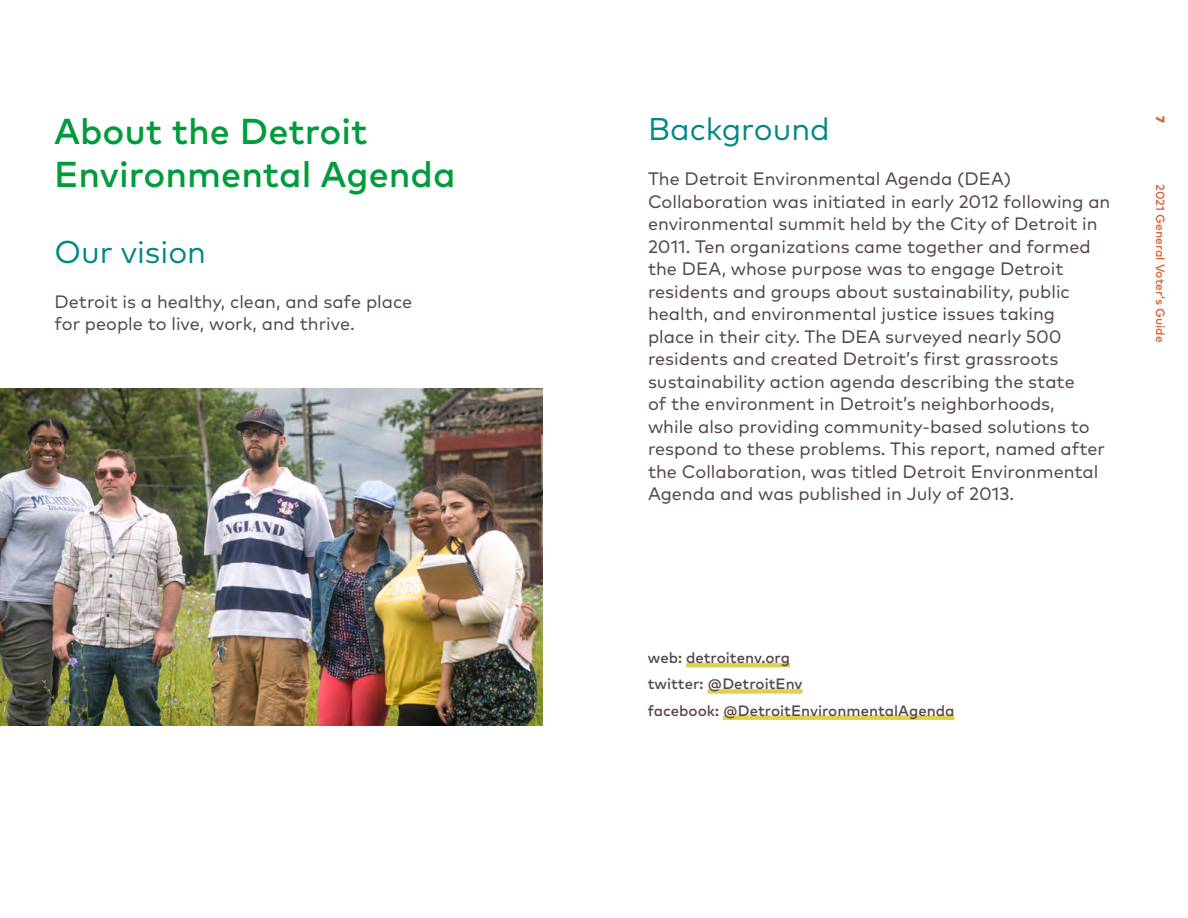
<style>
.page{position:relative;width:1188px;height:918px;background:#fff}
.page>*{position:absolute;margin:0;border:0;box-sizing:border-box;transform-origin:0 0}
.t1{font:500 36px/43.2px "Mark Pro";color:#009c3b}
.t2{font:31.5px "Mark Pro";color:#008787}
.t3{font:18px/22.5px "Mark Pro";color:#574747}
.t4{font:18px/22.5px "Mark Pro";color:#584949}
.t5{font:500 15px/26.2px "Mark Pro";color:#574747}
.t6{font:500 12px "Mark Pro";color:#d66130}
.t7{font:900 12px "Mark Pro";color:#d66130}
.s1{color:#584949}
</style>
<div class="page">
<img style="left:0;top:389px;width:543px;height:337px">
<hr style="left:686px;top:663px;width:104px;height:4px;background:#dfd04e">
<div style="left:708px;top:689px;width:95px;height:5px;background:#dfd04e"></div>
<div style="left:723px;top:715px;width:232px;height:5px;background:#dfd04e"></div>
<h1 class="t1" style="left:54px;top:107px;width:403px">About the Detroit<br>Environmental Agenda</h1>
<h2 class="t2" style="left:648px;top:106px;width:183px">Background</h2>
<p class="t3" style="left:648px;top:166px;width:464px">The Detroit Environmental Agenda (DEA)<br>Collaboration was initiated in early 2012 following an environmental summit held by the City of Detroit in 2011. Ten organizations came together and formed the DEA, whose purpose was to engage Detroit residents and groups about sustainability, public health, and environmental justice issues taking<br>place in their city. The DEA surveyed nearly 500 residents and created Detroit’s first grassroots sustainability action agenda describing the state<br>of the environment in Detroit’s neighborhoods,<br>while also providing community-based solutions to respond to these problems. This report, named after the Collaboration, was titled Detroit Environmental Agenda and was published in July of 2013.</p>
<h2 class="t2" style="left:55px;top:228px;width:153px">Our vision</h2>
<p class="t4" style="left:55px;top:289px;width:359px">Detroit is a healthy, clean, and safe place for people to live, work, and thrive.</p>
<p class="t7" style="left:1170px;top:116px;width:8px;rotate:90deg">7</p>
<p class="t6" style="left:1170px;top:184px;width:159px;rotate:90deg">2021 General Voter’s Guide</p>
<p class="t5" style="left:648px;top:644px;width:308px"><span class="s1">web:</span> detroitenv.org<br><span class="s1">twitter:</span> @DetroitEnv<br><span class="s1">facebook:</span> @DetroitEnvironmentalAgenda</p>
</div>
